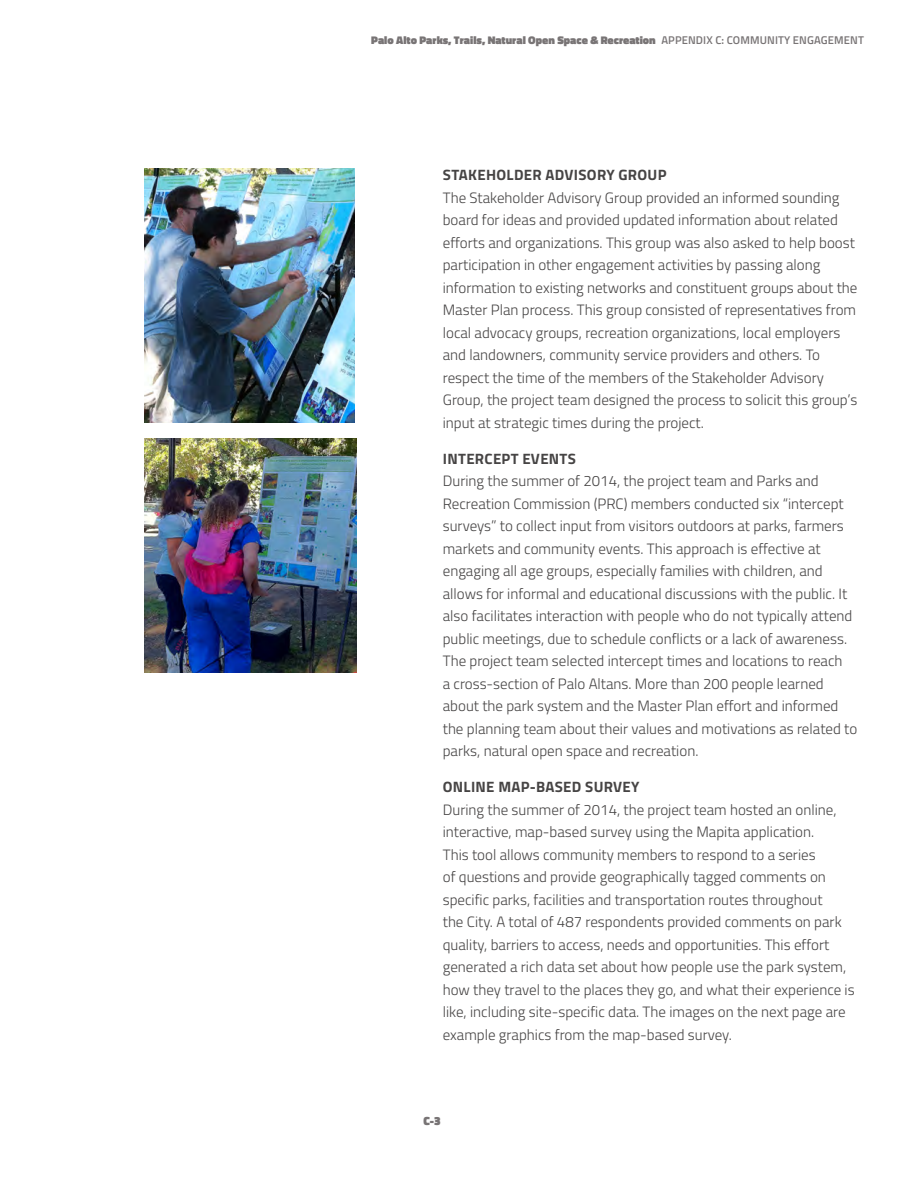
<style>
.page{position:relative;width:918px;height:1188px;background:#fff}
.page>*{position:absolute;margin:0;border:0;box-sizing:border-box;transform-origin:0 0}
.Body{font:300 15px/22.5px "Titillium";color:#464444}
.Heading_3{font:700 15px "Titillium";letter-spacing:.02em;color:#464444}
.t1{font:900 12px "Titillium";color:#787475}
.t2{font:900 11.25px "Titillium";color:#787475}
.s1{font-weight:600}
</style>
<div class="page">
<img style="left:144px;top:169px;width:211px;height:253px">
<img style="left:145px;top:438px;width:211px;height:234px">
<p class="t2" style="left:371px;top:32px;width:494px">Palo Alto Parks, Trails, Natural Open Space &amp; Recreation <span class="s1">APPENDIX C: COMMUNITY ENGAGEMENT</span></p>
<p class="Heading_3" style="left:443px;top:163px;width:225px">STAKEHOLDER ADVISORY GROUP</p>
<p class="Body" style="left:443px;top:185px;width:416px">The Stakeholder Advisory Group provided an informed sounding board for ideas and provided updated information about related efforts and organizations. This group was also asked to help boost participation in other engagement activities by passing along information to existing networks and constituent groups about the Master Plan process. This group consisted of representatives from local advocacy groups, recreation organizations, local employers and landowners, community service providers and others. To respect the time of the members of the Stakeholder Advisory Group, the project team designed the process to solicit this group’s input at strategic times during the project.</p>
<p class="Heading_3" style="left:443px;top:447px;width:135px">INTERCEPT EVENTS</p>
<p class="Body" style="left:443px;top:469px;width:416px">During the summer of 2014, the project team and Parks and Recreation Commission (PRC) members conducted six “intercept surveys” to collect input from visitors outdoors at parks, farmers markets and community events. This approach is effective at engaging all age groups, especially families with children, and allows for informal and educational discussions with the public. It also facilitates interaction with people who do not typically attend public meetings, due to schedule conflicts or a lack of awareness.<br>The project team selected intercept times and locations to reach<br>a cross-section of Palo Altans. More than 200 people learned about the park system and the Master Plan effort and informed the planning team about their values and motivations as related to parks, natural open space and recreation.</p>
<p class="Heading_3" style="left:443px;top:775px;width:198px">ONLINE MAP-BASED SURVEY</p>
<p class="Body" style="left:443px;top:797px;width:413px">During the summer of 2014, the project team hosted an online, interactive, map-based survey using the Mapita application.<br>This tool allows community members to respond to a series<br>of questions and provide geographically tagged comments on specific parks, facilities and transportation routes throughout<br>the City. A total of 487 respondents provided comments on park quality, barriers to access, needs and opportunities. This effort generated a rich data set about how people use the park system, how they travel to the places they go, and what their experience is like, including site-specific data. The images on the next page are example graphics from the map-based survey.</p>
<p class="t1" style="left:423px;top:1112px;width:19px">C-3</p>
</div>
